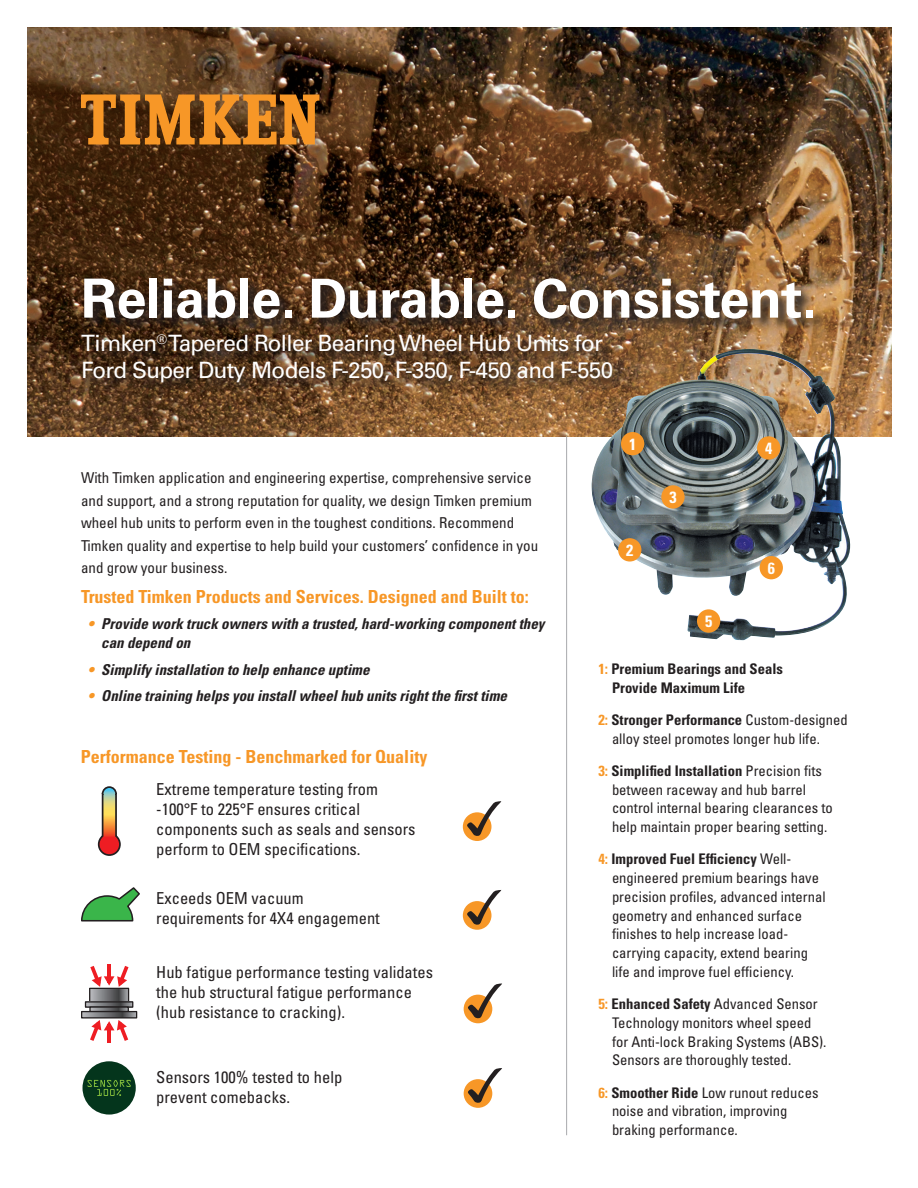
<style>
.page{position:relative;width:918px;height:1188px;background:#fff}
.page>*{position:absolute;margin:0;border:0;box-sizing:border-box;transform-origin:0 0}
.t1{font:700 54px "Univers LT Std";letter-spacing:-.01em;color:#fff}
.Sub_Title{font:22.5px "Univers LT Std";letter-spacing:-.03em;color:#fff}
.Body_Copy{font:700 condensed 18px "Univers LT Std";color:#f79727}
.Body_Copy-2{font:condensed 16.5px/19.8px "Univers LT Std";color:#231f20}
.Intro_Text{font:700 condensed 16.2px "Univers LT Std";color:#fff}
.Body_Copy-3{font:condensed 15px/22.5px "Univers LT Std";color:#231f20}
.t2{font:italic 700 condensed 15px/19.5px "Univers LT Std";color:#231f20}
.Bullet_List{font:condensed 14.7px/18.8px "Univers LT Std";color:#231f20}
.Bullet_List-2{font:700 condensed 14.7px/18.8px "Univers LT Std";color:#231f20}
.s1{color:#f79727}
.s2{font-weight:700;color:#f79727}
.s3{font-weight:700}
</style>
<div class="page">
<img style="left:27px;top:27px;width:864px;height:409px">
<svg style="left:81px;top:94px;width:238px;height:51px;background:#ab681f"></svg>
<hr style="left:566px;top:436px;width:1px;height:699px;background:#a8a9ad">
<div style="left:81px;top:277px;width:746px;height:120px;background:#231f20;opacity:.92"></div>
<svg style="left:97px;top:786px;width:24px;height:70px"></svg>
<svg style="left:91px;top:990px;width:36px;height:11px"></svg>
<div style="left:89px;top:988px;width:40px;height:15px;border:1px solid #231f20"></div>
<svg style="left:87px;top:1003px;width:44px;height:3px"></svg>
<div style="left:85px;top:1001px;width:48px;height:7px;border:1px solid #231f20"></div>
<svg style="left:91px;top:1008px;width:36px;height:2px"></svg>
<div style="left:89px;top:1006px;width:40px;height:6px;border:1px solid #231f20"></div>
<svg style="left:83px;top:1013px;width:52px;height:4px"></svg>
<div style="left:81px;top:1011px;width:56px;height:8px;border:1px solid #231f20"></div>
<hr style="left:107px;top:964px;width:4px;height:18px;background:#ee1d23">
<svg style="left:90px;top:966px;width:39px;height:21px"></svg>
<hr style="left:107px;top:1024px;width:4px;height:19px;background:#ee1d23">
<svg style="left:90px;top:1020px;width:38px;height:21px"></svg>
<svg style="left:81px;top:887px;width:59px;height:35px"></svg>
<div style="left:83px;top:1061px;width:53px;height:54px;background:#04351c;border-radius:50%"></div>
<div style="left:463px;top:812px;width:28px;height:29px;background:#f79727;border-radius:50%"></div>
<svg style="left:466px;top:801px;width:35px;height:35px"></svg>
<div style="left:463px;top:901px;width:28px;height:29px;background:#f79727;border-radius:50%"></div>
<svg style="left:466px;top:890px;width:35px;height:35px"></svg>
<div style="left:464px;top:995px;width:28px;height:28px;background:#f79727;border-radius:50%"></div>
<svg style="left:467px;top:983px;width:35px;height:35px"></svg>
<div style="left:464px;top:1079px;width:28px;height:29px;background:#f79727;border-radius:50%"></div>
<svg style="left:467px;top:1068px;width:35px;height:35px"></svg>
<img style="left:591px;top:349px;width:261px;height:291px">
<div style="left:621px;top:432px;width:23px;height:23px;background:#f79727;border-radius:50%"></div>
<div style="left:618px;top:538px;width:23px;height:24px;background:#f79727;border-radius:50%"></div>
<div style="left:661px;top:485px;width:24px;height:24px;background:#f79727;border-radius:50%"></div>
<div style="left:757px;top:436px;width:23px;height:24px;background:#f79727;border-radius:50%"></div>
<div style="left:697px;top:609px;width:23px;height:24px;background:#f79727;border-radius:50%"></div>
<div style="left:760px;top:556px;width:23px;height:23px;background:#f79727;border-radius:50%"></div>
<svg style="left:87px;top:1080px;width:44px;height:16px"></svg>
<p class="t1" style="left:81px;top:267px;width:737px">Reliable. Durable. Consistent.</p>
<p class="Sub_Title" style="left:81px;top:330px;width:523px">Timken<sup>®</sup> Tapered Roller Bearing Wheel Hub Units for</p>
<p class="Sub_Title" style="left:81px;top:357px;width:534px">Ford Super Duty Models F-250, F-350, F-450 and F-550</p>
<p class="Body_Copy-3" style="left:81px;top:467px;width:459px">With Timken application and engineering expertise, comprehensive service and support, and a strong reputation for quality, we design Timken premium wheel hub units to perform even in the toughest conditions. Recommend Timken quality and expertise to help build your customers’ confidence in you and grow your business.</p>
<p class="Body_Copy" style="left:81px;top:585px;width:449px">Trusted Timken Products and Services. Designed and Built to:</p>
<p class="t2" style="left:101px;top:614px;width:445px;text-indent:-14px"><span class="s1">•</span> Provide work truck owners with a trusted, hard-working component they can depend on</p>
<p class="t2" style="left:88px;top:660px;width:283px"><span class="s1">•</span> Simplify installation to help enhance uptime</p>
<p class="t2" style="left:88px;top:686px;width:421px"><span class="s1">•</span> Online training helps you install wheel hub units right the first time</p>
<p class="Body_Copy" style="left:81px;top:746px;width:348px">Performance Testing - Benchmarked for Quality</p>
<p class="Body_Copy-2" style="left:156px;top:779px;width:261px">Extreme temperature testing from -100°F to 225°F ensures critical components such as seals and sensors perform to OEM specifications.</p>
<p class="Body_Copy-2" style="left:156px;top:888px;width:225px">Exceeds OEM vacuum requirements for 4X4 engagement</p>
<p class="Body_Copy-2" style="left:156px;top:962px;width:278px">Hub fatigue performance testing validates the hub structural fatigue performance (hub resistance to cracking).</p>
<p class="Body_Copy-2" style="left:156px;top:1067px;width:188px">Sensors 100% tested to help prevent comebacks.</p>
<p class="Intro_Text" style="left:629px;top:434px;width:9px">1</p>
<p class="Intro_Text" style="left:626px;top:540px;width:9px">2</p>
<p class="Intro_Text" style="left:669px;top:487px;width:9px">3</p>
<p class="Intro_Text" style="left:705px;top:611px;width:9px">5</p>
<p class="Intro_Text" style="left:765px;top:438px;width:9px">4</p>
<p class="Intro_Text" style="left:768px;top:558px;width:9px">6</p>
<p class="Bullet_List-2" style="left:612px;top:659px;width:172px;text-indent:-14px"><span class="s1">1:</span> Premium Bearings and Seals<br>Provide Maximum Life</p>
<p class="Bullet_List" style="left:612px;top:710px;width:237px;text-indent:-14px"><span class="s2">2:</span> <span class="s3">Stronger Performance</span> Custom-designed alloy steel promotes longer hub life.</p>
<p class="Bullet_List" style="left:612px;top:761px;width:222px;text-indent:-14px"><span class="s2">3:</span> <span class="s3">Simplified Installation</span> Precision fits between raceway and hub barrel control internal bearing clearances to help maintain proper bearing setting.</p>
<p class="Bullet_List" style="left:612px;top:850px;width:215px;text-indent:-14px"><span class="s2">4:</span> <span class="s3">Improved Fuel Efficiency</span> Well&shy;engineered premium bearings have precision profiles, advanced internal geometry and enhanced surface finishes to help increase load&shy;carrying capacity, extend bearing life and improve fuel efficiency.</p>
<p class="Bullet_List" style="left:612px;top:994px;width:216px;text-indent:-14px"><span class="s2">5:</span> <span class="s3">Enhanced Safety</span> Advanced Sensor Technology monitors wheel speed for Anti-lock Braking Systems (ABS).<br>Sensors are thoroughly tested.</p>
<p class="Bullet_List" style="left:612px;top:1083px;width:208px;text-indent:-14px"><span class="s2">6:</span> <span class="s3">Smoother Ride</span> Low runout reduces noise and vibration, improving braking performance.</p>
</div>
